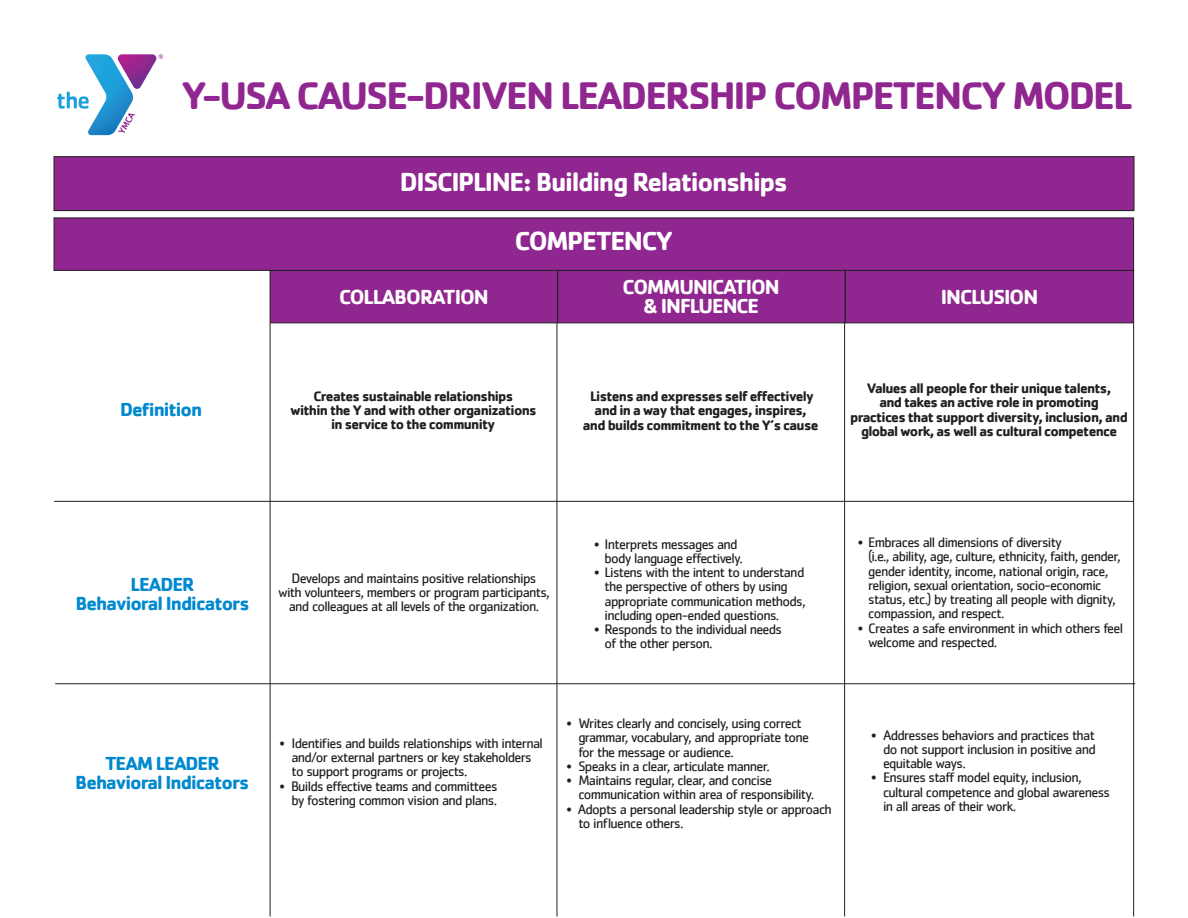
<style>
.page{position:relative;width:1188px;height:918px;background:#fff}
.page>*{position:absolute;margin:0;border:0;box-sizing:border-box;transform-origin:0 0}
.t1{font:700 39.75px "Cachet";letter-spacing:-.05em;color:#90268f}
.t2{font:700 27px "Cachet";letter-spacing:-.05em;color:#fff}
.t3{font:700 21px "Cachet";letter-spacing:-.05em;color:#fff}
.t4{font:700 19.5px "Cachet";letter-spacing:-.05em;color:#0089cf}
.t5{font:14.25px/14.2px "Cachet";letter-spacing:-.05em;color:#231f20;text-align:center}
.t6{font:700 14.25px "Cachet";letter-spacing:-.05em;color:#231f20}
</style>
<div class="page">
<div style="left:54px;top:157px;width:1080px;height:54px;background:#90268f"></div>
<div style="left:54px;top:156px;width:1080px;height:55px;border:1px solid #231f20"></div>
<svg style="left:57px;top:54px;width:106px;height:81px"></svg>
<div style="left:270px;top:270px;width:288px;height:53px;background:#90268f;border:1px solid #231f20"></div>
<div style="left:557px;top:270px;width:289px;height:53px;background:#90268f;border:1px solid #231f20"></div>
<div style="left:845px;top:270px;width:289px;height:53px;background:#90268f;border:1px solid #231f20"></div>
<div style="left:54px;top:218px;width:1080px;height:53px;background:#90268f;border:1px solid #231f20"></div>
<hr style="left:54px;top:501px;width:1080px;height:1px;background:#231f20">
<hr style="left:55px;top:683px;width:1080px;height:1px;background:#231f20">
<hr style="left:270px;top:323px;width:1px;height:593px;background:#231f20">
<hr style="left:557px;top:323px;width:1px;height:593px;background:#231f20">
<hr style="left:844px;top:323px;width:1px;height:593px;background:#231f20">
<hr style="left:1133px;top:323px;width:1px;height:593px;background:#231f20">
<p class="t1" style="left:182px;top:70px;width:952px">Y-USA CAUSE-DRIVEN LEADERSHIP COMPETENCY MODEL</p>
<p class="t4" style="left:120px;top:397px;width:84px">Definition</p>
<p class="t2" style="left:400px;top:165px;width:390px">DISCIPLINE: Building Relationships</p>
<p class="t2" style="left:515px;top:223px;width:160px">COMPETENCY</p>
<p class="t3" style="left:339px;top:284px;width:151px">COLLABORATION</p>
<p class="t3" style="left:623px;top:273px;width:159px">COMMUNICATION</p>
<p class="t3" style="left:643px;top:293px;width:118px">&amp; INFLUENCE</p>
<p class="t6" style="left:313px;top:386px;width:201px">Creates sustainable relationships</p>
<p class="t6" style="left:290px;top:401px;width:248px">within the Y and with other organizations</p>
<p class="t6" style="left:331px;top:415px;width:166px">in service to the community</p>
<p class="t6" style="left:590px;top:387px;width:226px">Listens and expresses self effectively</p>
<p class="t6" style="left:595px;top:401px;width:214px">and in a way that engages, inspires,</p>
<p class="t6" style="left:583px;top:416px;width:237px">and builds commitment to the Y’s cause</p>
<p class="t3" style="left:941px;top:284px;width:99px">INCLUSION</p>
<p class="t6" style="left:867px;top:379px;width:246px">Values all people for their unique talents,</p>
<p class="t6" style="left:879px;top:393px;width:221px">and takes an active role in promoting</p>
<p class="t6" style="left:850px;top:407px;width:279px">practices that support diversity, inclusion, and</p>
<p class="t6" style="left:861px;top:422px;width:258px">global work, as well as cultural competence</p>
<p class="t4" style="left:131px;top:571px;width:65px">LEADER</p>
<p class="t4" style="left:75px;top:591px;width:176px">Behavioral Indicators</p>
<p class="t4" style="left:105px;top:751px;width:116px">TEAM LEADER</p>
<p class="t4" style="left:75px;top:770px;width:176px">Behavioral Indicators</p>
<p class="t5" style="left:292px;top:570px;width:246px">Develops and maintains positive relationships</p>
<p class="t5" style="left:278px;top:585px;width:273px">with volunteers, members or program participants, and colleagues at all levels of the organization.</p>
<p class="t5" style="left:594px;top:536px;width:145px">• Interprets messages and</p>
<p class="t5" style="left:605px;top:551px;width:140px">body language effectively.</p>
<p class="t5" style="left:594px;top:565px;width:212px">• Listens with the intent to understand</p>
<p class="t5" style="left:605px;top:579px;width:185px">the perspective of others by using</p>
<p class="t5" style="left:605px;top:593px;width:203px">appropriate communication methods,</p>
<p class="t5" style="left:605px;top:608px;width:176px">including open-ended questions.</p>
<p class="t5" style="left:594px;top:622px;width:190px">• Responds to the individual needs</p>
<p class="t5" style="left:605px;top:636px;width:110px">of the other person.</p>
<p class="t5" style="left:279px;top:736px;width:265px">• Identifies and builds relationships with internal</p>
<p class="t5" style="left:291px;top:750px;width:242px">and/or external partners or key stakeholders</p>
<p class="t5" style="left:291px;top:764px;width:177px">to support programs or projects.</p>
<p class="t5" style="left:279px;top:778px;width:220px">• Builds effective teams and committees</p>
<p class="t5" style="left:291px;top:793px;width:207px">by fostering common vision and plans.</p>
<p class="t5" style="left:566px;top:716px;width:237px">• Writes clearly and concisely, using correct</p>
<p class="t5" style="left:578px;top:730px;width:232px">grammar, vocabulary, and appropriate tone</p>
<p class="t5" style="left:578px;top:744px;width:157px">for the message or audience.</p>
<p class="t5" style="left:566px;top:759px;width:205px">• Speaks in a clear, articulate manner.</p>
<p class="t5" style="left:566px;top:773px;width:207px">• Maintains regular, clear, and concise</p>
<p class="t5" style="left:578px;top:787px;width:237px">communication within area of responsibility.</p>
<p class="t5" style="left:578px;top:801px;width:255px;text-align:left;text-indent:-12px">• Adopts a personal leadership style or approach to influence others.</p>
<p class="t5" style="left:858px;top:535px;width:206px">• Embraces all dimensions of diversity</p>
<p class="t5" style="left:868px;top:549px;width:254px">(i.e., ability, age, culture, ethnicity, faith, gender,</p>
<p class="t5" style="left:868px;top:563px;width:242px">gender identity, income, national origin, race,</p>
<p class="t5" style="left:868px;top:578px;width:235px">religion, sexual orientation, socio-economic</p>
<p class="t5" style="left:868px;top:592px;width:249px">status, etc.) by treating all people with dignity,</p>
<p class="t5" style="left:868px;top:606px;width:138px">compassion, and respect.</p>
<p class="t5" style="left:858px;top:620px;width:267px">• Creates a safe environment in which others feel</p>
<p class="t5" style="left:868px;top:635px;width:130px">welcome and respected.</p>
<p class="t5" style="left:871px;top:728px;width:225px">• Addresses behaviors and practices that</p>
<p class="t5" style="left:883px;top:742px;width:214px">do not support inclusion in positive and</p>
<p class="t5" style="left:883px;top:756px;width:84px">equitable ways.</p>
<p class="t5" style="left:871px;top:770px;width:212px">• Ensures staff model equity, inclusion,</p>
<p class="t5" style="left:883px;top:785px;width:229px">cultural competence and global awareness</p>
<p class="t5" style="left:883px;top:799px;width:135px">in all areas of their work.</p>
</div>
